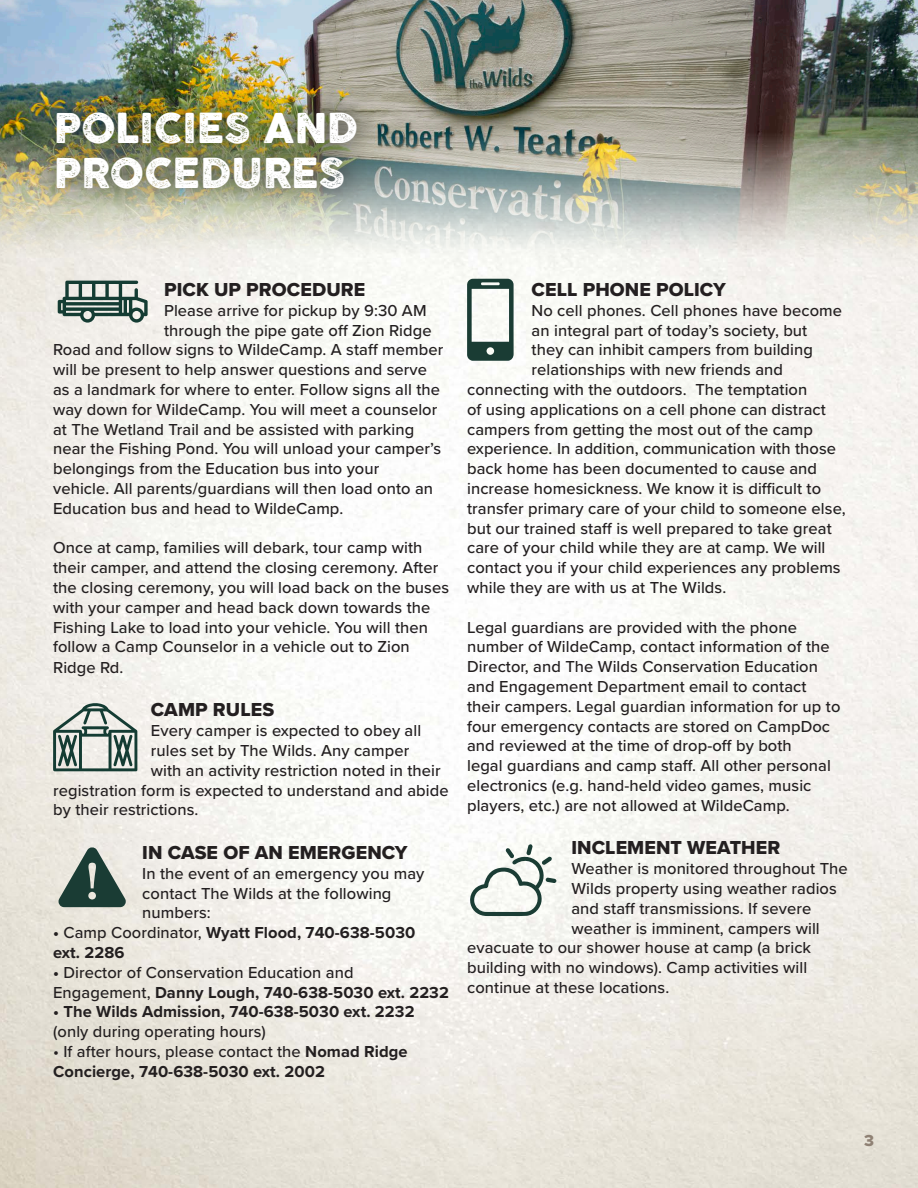
<style>
.page{position:relative;width:918px;height:1188px;background:#fff}
.page>*{position:absolute;margin:0;border:0;box-sizing:border-box;transform-origin:0 0}
.t1{font:40.5px/45px "COCOGOOSELETTERPRESS";color:#fff}
.t2{font:19.5px "Proxima Nova Extrabld";letter-spacing:.005em;color:#231f20}
.t3{font:500 16.5px/19.8px "Proxima Nova";letter-spacing:.005em;color:#231f20}
.t4{font:700 16.5px/19.8px "Proxima Nova";letter-spacing:.005em;color:#231f20}
.t5{font:16.5px "Proxima Nova Extrabld";color:#8f8174}
.s1{font-weight:500}
.s2{font-weight:700}
</style>
<div class="page">
<img style="left:0;top:0;width:918px;height:278px">
<svg style="left:58px;top:281px;width:90px;height:42px;background:#8a9b94"></svg>
<svg style="left:57px;top:846px;width:70px;height:61px;background:#7e8e86"></svg>
<svg style="left:53px;top:703px;width:84px;height:68px;background:#a2aea8"></svg>
<svg style="left:467px;top:279px;width:47px;height:82px"></svg>
<svg style="left:468px;top:844px;width:89px;height:72px"></svg>
<div style="left:30px;top:87px;width:353px;height:128px;background:#323332;opacity:.48"></div>
<p class="t1" style="left:54px;top:107px;width:306px">POLICIES AND<br>PROCEDURES</p>
<p class="t2" style="left:164px;top:275px;width:203px">PICK UP PROCEDURE</p>
<p class="t3" style="left:164px;top:300px;width:264px">Please arrive for pickup by 9:30 AM</p>
<p class="t3" style="left:164px;top:320px;width:269px">through the pipe gate off Zion Ridge</p>
<p class="t3" style="left:53px;top:339px;width:392px">Road and follow signs to WildeCamp. A staff member</p>
<p class="t3" style="left:53px;top:359px;width:375px">will be present to help answer questions and serve</p>
<p class="t3" style="left:53px;top:379px;width:388px">as a landmark for where to enter. Follow signs all the</p>
<p class="t3" style="left:53px;top:399px;width:386px">way down for WildeCamp. You will meet a counselor</p>
<p class="t3" style="left:53px;top:419px;width:363px">at The Wetland Trail and be assisted with parking</p>
<p class="t3" style="left:53px;top:438px;width:390px">near the Fishing Pond. You will unload your camper’s</p>
<p class="t3" style="left:53px;top:458px;width:328px">belongings from the Education bus into your</p>
<p class="t3" style="left:53px;top:478px;width:382px">vehicle. All parents/guardians will then load onto an</p>
<p class="t3" style="left:53px;top:498px;width:292px">Education bus and head to WildeCamp.</p>
<p class="t3" style="left:53px;top:537px;width:398px">Once at camp, families will debark, tour camp with their camper, and attend the closing ceremony. After the closing ceremony, you will load back on the buses with your camper and head back down towards the Fishing Lake to load into your vehicle. You will then follow a Camp Counselor in a vehicle out to Zion Ridge Rd.</p>
<p class="t2" style="left:151px;top:695px;width:125px">CAMP RULES</p>
<p class="t3" style="left:151px;top:720px;width:272px">Every camper is expected to obey all</p>
<p class="t3" style="left:151px;top:740px;width:260px">rules set by The Wilds. Any camper</p>
<p class="t3" style="left:151px;top:760px;width:291px">with an activity restriction noted in their</p>
<p class="t3" style="left:53px;top:780px;width:397px">registration form is expected to understand and abide</p>
<p class="t3" style="left:53px;top:799px;width:147px">by their restrictions.</p>
<p class="t2" style="left:142px;top:838px;width:267px">IN CASE OF AN EMERGENCY</p>
<p class="t3" style="left:142px;top:863px;width:284px">In the event of an emergency you may contact The Wilds at the following numbers:</p>
<p class="t4" style="left:53px;top:922px;width:364px">• <span class="s1">Camp Coordinator,</span> Wyatt Flood, 740-638-5030 ext. 2286</p>
<p class="t3" style="left:53px;top:962px;width:397px"><span class="s2">•</span> Director of Conservation Education and<br>Engagement, <span class="s2">Danny Lough, 740-638-5030 ext. 2232</span></p>
<p class="t4" style="left:53px;top:1002px;width:363px">• The Wilds Admission, 740-638-5030 ext. 2232 <span class="s1">(only during operating hours)</span></p>
<p class="t4" style="left:53px;top:1041px;width:356px"><span class="s1">• If after hours, please contact the</span> Nomad Ridge<br>Concierge, 740-638-5030 ext. 2002</p>
<p class="t2" style="left:532px;top:275px;width:196px">CELL PHONE POLICY</p>
<p class="t3" style="left:532px;top:300px;width:312px">No cell phones. Cell phones have become</p>
<p class="t3" style="left:532px;top:320px;width:277px">an integral part of today’s society, but</p>
<p class="t3" style="left:532px;top:339px;width:283px">they can inhibit campers from building</p>
<p class="t3" style="left:532px;top:359px;width:253px">relationships with new friends and</p>
<p class="t3" style="left:467px;top:379px;width:342px">connecting with the outdoors. The temptation</p>
<p class="t3" style="left:467px;top:399px;width:360px">of using applications on a cell phone can distract</p>
<p class="t3" style="left:467px;top:419px;width:347px">campers from getting the most out of the camp</p>
<p class="t3" style="left:467px;top:438px;width:370px">experience. In addition, communication with those</p>
<p class="t3" style="left:467px;top:458px;width:352px">back home has been documented to cause and</p>
<p class="t3" style="left:467px;top:478px;width:356px">increase homesickness. We know it is difficult to</p>
<p class="t3" style="left:467px;top:498px;width:380px">transfer primary care of your child to someone else,</p>
<p class="t3" style="left:467px;top:518px;width:366px">but our trained staff is well prepared to take great</p>
<p class="t3" style="left:467px;top:537px;width:360px">care of your child while they are at camp. We will</p>
<p class="t3" style="left:467px;top:557px;width:375px">contact you if your child experiences any problems</p>
<p class="t3" style="left:467px;top:577px;width:261px">while they are with us at The Wilds.</p>
<p class="t3" style="left:467px;top:617px;width:375px">Legal guardians are provided with the phone number of WildeCamp, contact information of the Director, and The Wilds Conservation Education and Engagement Department email to contact their campers. Legal guardian information for up to four emergency contacts are stored on CampDoc and reviewed at the time of drop-off by both<br>legal guardians and camp staff. All other personal electronics (e.g. hand-held video games, music players, etc.) are not allowed at WildeCamp.</p>
<p class="t2" style="left:571px;top:833px;width:210px">INCLEMENT WEATHER</p>
<p class="t3" style="left:571px;top:858px;width:278px">Weather is monitored throughout The</p>
<p class="t3" style="left:571px;top:878px;width:267px">Wilds property using weather radios</p>
<p class="t3" style="left:571px;top:898px;width:242px">and staff transmissions. If severe</p>
<p class="t3" style="left:571px;top:918px;width:250px">weather is imminent, campers will</p>
<p class="t3" style="left:467px;top:937px;width:346px">evacuate to our shower house at camp (a brick</p>
<p class="t3" style="left:467px;top:957px;width:342px">building with no windows). Camp activities will</p>
<p class="t3" style="left:467px;top:977px;width:204px">continue at these locations.</p>
<p class="t5" style="left:864px;top:1128px;width:11px">3</p>
</div>
